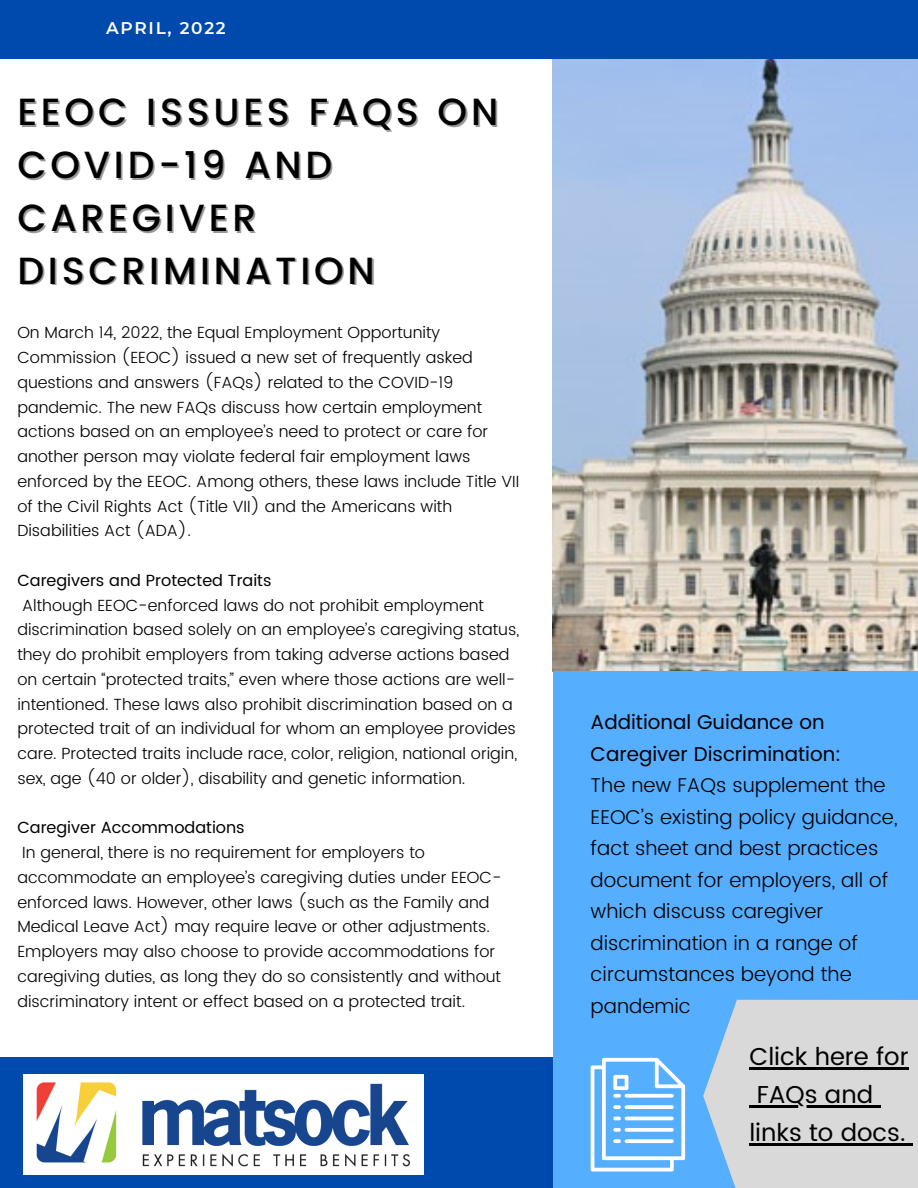
<style>
.page{position:relative;width:918px;height:1188px;background:#fff}
.page>*{position:absolute;margin:0;border:0;box-sizing:border-box;transform-origin:0 0}
.t1{font:500 37.8px "Poppins";letter-spacing:.1em;color:#000}
.t2{font:24.45px "Poppins";color:#000}
.t3{font:300 19.95px/31.5px "Poppins";color:#000}
.t4{font:19.95px/31.5px "Poppins";color:#000}
.t5{font:600 16.95px "Montserrat";letter-spacing:.1em;color:#fff}
.t6{font:300 16.2px/24.8px "Poppins";color:#000}
.t7{font:16.2px "Poppins";color:#000}
</style>
<div class="page">
<img style="left:553px;top:59px;width:365px;height:612px">
<div style="left:0;top:0;width:918px;height:59px;background:#004aad"></div>
<div style="left:0;top:1058px;width:918px;height:130px;background:#004aad"></div>
<div style="left:553px;top:671px;width:365px;height:517px;background:#56aeff"></div>
<img style="left:24px;top:1075px;width:399px;height:100px">
<svg style="left:591px;top:1058px;width:94px;height:114px"></svg>
<svg style="left:703px;top:1000px;width:215px;height:188px;background:#c6ced5"></svg>
<p class="t5" style="left:106px;top:17px;width:121px">APRIL, 2022</p>
<p class="t1" style="left:17px;top:90px;width:483px">EEOC ISSUES FAQS ON</p>
<p class="t1" style="left:17px;top:143px;width:317px">COVID-19 AND</p>
<p class="t1" style="left:17px;top:196px;width:241px">CAREGIVER</p>
<p class="t1" style="left:17px;top:249px;width:359px">DISCRIMINATION</p>
<p class="t6" style="left:17px;top:320px;width:504px">On March 14, 2022, the Equal Employment Opportunity Commission (EEOC) issued a new set of frequently asked questions and answers (FAQs) related to the COVID-19 pandemic. The new FAQs discuss how certain employment actions based on an employee’s need to protect or care for another person may violate federal fair employment laws enforced by the EEOC. Among others, these laws include Title VII of the Civil Rights Act (Title VII) and the Americans with Disabilities Act (ADA).</p>
<p class="t7" style="left:17px;top:571px;width:256px">Caregivers and Protected Traits</p>
<p class="t6" style="left:17px;top:593px;width:503px">Although EEOC-enforced laws do not prohibit employment discrimination based solely on an employee’s caregiving status, they do prohibit employers from taking adverse actions based on certain “protected traits,” even where those actions are well&shy;intentioned. These laws also prohibit discrimination based on a protected trait of an individual for whom an employee provides care. Protected traits include race, color, religion, national origin, sex, age (40 or older), disability and genetic information.</p>
<p class="t7" style="left:17px;top:818px;width:229px">Caregiver Accommodations</p>
<p class="t6" style="left:17px;top:840px;width:486px">In general, there is no requirement for employers to accommodate an employee’s caregiving duties under EEOC&shy;enforced laws. However, other laws (such as the Family and Medical Leave Act) may require leave or other adjustments.<br>Employers may also choose to provide accommodations for caregiving duties, as long they do so consistently and without discriminatory intent or effect based on a protected trait.</p>
<p class="t4" style="left:591px;top:707px;width:252px">Additional Guidance on<br>Caregiver Discrimination:</p>
<p class="t3" style="left:591px;top:770px;width:308px">The new FAQs supplement the<br>EEOC’s existing policy guidance, fact sheet and best practices document for employers, all of which discuss caregiver discrimination in a range of circumstances beyond the pandemic</p>
<p class="t2" style="left:749px;top:1042px;width:161px">Click here for</p>
<p class="t2" style="left:757px;top:1080px;width:118px">FAQs and</p>
<p class="t2" style="left:749px;top:1118px;width:158px">links to docs.</p>
</div>
